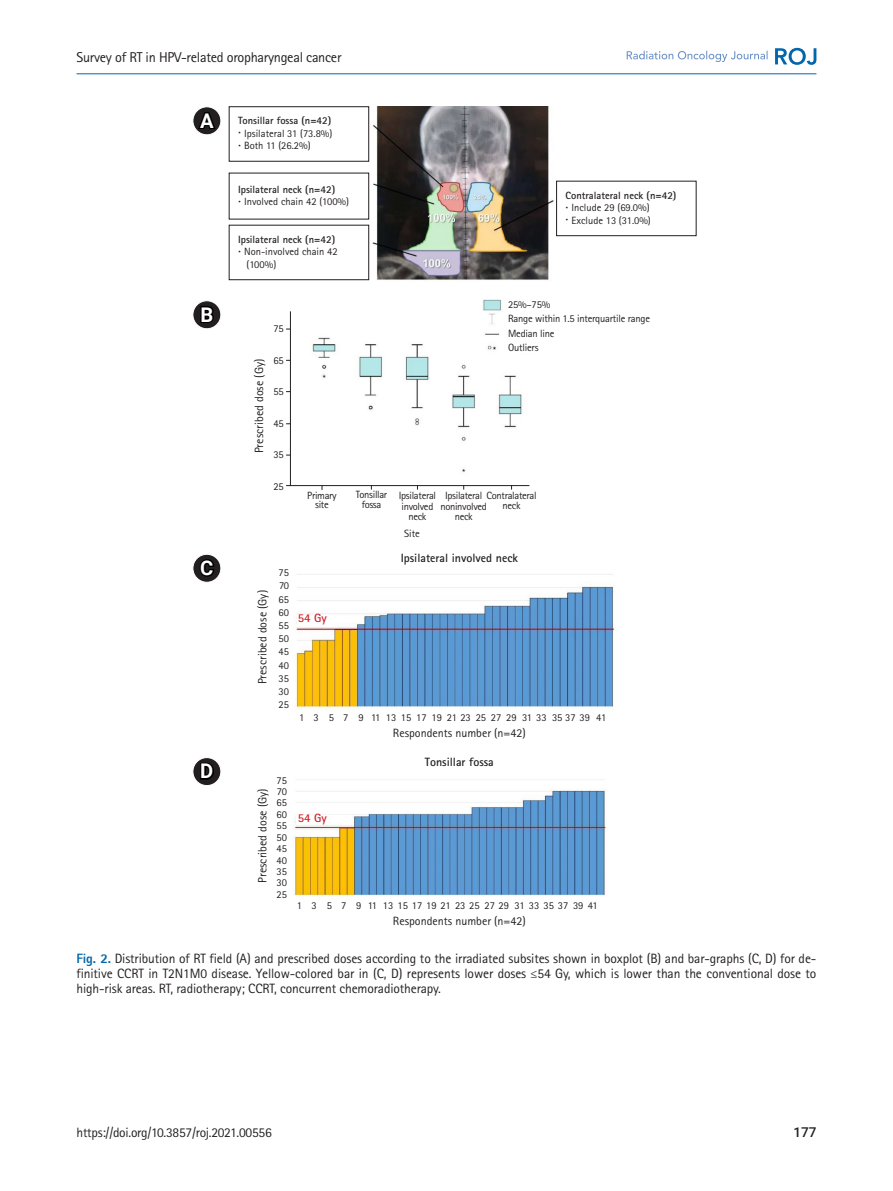
<style>
.page{position:relative;width:893px;height:1191px;background:#fff}
.page>*{position:absolute;margin:0;border:0;box-sizing:border-box;transform-origin:0 0}
.t1{font:700 20.25px "Roboto";color:#fff}
.t2{font:14.25px "Rotis Sans Serif Std";letter-spacing:-.02em;color:#231f20}
.fig-caption{font:13.5px/15px "Rotis Sans Serif Std";letter-spacing:-.01em;color:#231f20;text-align:justify}
.t3{font:500 13.5px "Roboto";color:#231f20}
.Picture_print{font:12px "Rotis Sans Serif Std";color:#231f20}
.Picture_print-2{font:700 12px "Rotis Sans Serif Std";color:#231f20}
.Picture_print-3{font:700 12px "Rotis Sans Serif Std";color:#d1232a}
.Picture_print-4{font:10.5px/9.9px "Rotis Sans Serif Std";letter-spacing:-.02em;color:#231f20;text-align:center}
.Picture_print-5{font:10.5px/12.6px "Rotis Sans Serif Std";color:#231f20}
.Picture_print-6{font:700 10.5px "Rotis Sans Serif Std";color:#231f20}
.s1{font-family:"Nanum Gothic";font-weight:700}
.s2{font-weight:800;color:#0166ac}
</style>
<div class="page">
<img style="left:219px;top:106px;width:464px;height:790px">
<div style="left:270px;top:569px;width:19px;height:141px;background:#fff"></div>
<div style="left:258px;top:584px;width:17px;height:111px;background:#fff"></div>
<div style="left:508px;top:300px;width:166px;height:53px;background:#fff"></div>
<div style="left:557px;top:181px;width:139px;height:55px;background:#fff"></div>
<div style="left:556px;top:181px;width:140px;height:55px;border:1px solid #231f20"></div>
<div style="left:229px;top:107px;width:140px;height:54px;background:#fff"></div>
<div style="left:229px;top:106px;width:140px;height:56px;border:1px solid #231f20"></div>
<div style="left:229px;top:173px;width:140px;height:46px;background:#fff"></div>
<div style="left:229px;top:225px;width:140px;height:55px;background:#fff"></div>
<div style="left:229px;top:225px;width:140px;height:55px;border:1px solid #231f20"></div>
<div style="left:258px;top:782px;width:17px;height:111px;background:#fff"></div>
<div style="left:385px;top:728px;width:144px;height:17px;background:#fff"></div>
<div style="left:385px;top:757px;width:144px;height:17px;background:#fff"></div>
<div style="left:385px;top:554px;width:144px;height:17px;background:#fff"></div>
<svg style="left:286px;top:310px;width:244px;height:180px"></svg>
<svg style="left:193px;top:107px;width:28px;height:28px"></svg>
<div style="left:192px;top:106px;width:29px;height:29px;border:1px solid #fff;border-radius:50%"></div>
<svg style="left:196px;top:110px;width:22px;height:21px"></svg>
<svg style="left:193px;top:301px;width:28px;height:28px"></svg>
<div style="left:192px;top:300px;width:29px;height:29px;border:1px solid #fff;border-radius:50%"></div>
<svg style="left:199px;top:304px;width:17px;height:20px"></svg>
<svg style="left:193px;top:554px;width:28px;height:28px"></svg>
<div style="left:192px;top:554px;width:29px;height:29px;border:1px solid #fff;border-radius:50%"></div>
<svg style="left:198px;top:557px;width:18px;height:21px"></svg>
<svg style="left:193px;top:757px;width:28px;height:28px"></svg>
<div style="left:192px;top:757px;width:29px;height:29px;border:1px solid #fff;border-radius:50%"></div>
<svg style="left:199px;top:760px;width:17px;height:21px"></svg>
<hr style="left:77px;top:73px;width:739px;height:1px;background:#0166ac">
<svg style="left:775px;top:48px;width:41px;height:17px"></svg>
<svg style="left:627px;top:51px;width:141px;height:11px"></svg>
<p class="t2" style="left:77px;top:49px;width:266px">Survey of RT in HPV-related oropharyngeal cancer</p>
<p class="t1" style="left:200px;top:106px;width:15px">A</p>
<p class="Picture_print-6" style="left:238px;top:114px;width:95px">Tonsillar fossa (n=42)</p>
<p class="Picture_print-5" style="left:238px;top:127px;width:96px"><span class="s1">·</span> Ipsilateral 31 (73.8%)</p>
<p class="Picture_print-4" style="left:238px;top:141px;width:74px"><span class="s1">·</span> Both 11 (26.2%)</p>
<p class="Picture_print-6" style="left:238px;top:182px;width:99px">Ipsilateral neck (n=42)</p>
<p class="Picture_print-5" style="left:238px;top:195px;width:113px"><span class="s1">·</span> Involved chain 42 (100%)</p>
<p class="Picture_print-6" style="left:238px;top:232px;width:99px">Ipsilateral neck (n=42)</p>
<p class="Picture_print-5" style="left:247px;top:245px;width:93px;text-indent:-9px"><span class="s1">·</span> Non-involved chain 42 (100%)</p>
<p class="Picture_print-6" style="left:565px;top:188px;width:113px">Contralateral neck (n=42)</p>
<p class="Picture_print-5" style="left:565px;top:201px;width:86px"><span class="s1">·</span> Include 29 (69.0%)</p>
<p class="Picture_print-5" style="left:565px;top:214px;width:87px"><span class="s1">·</span> Exclude 13 (31.0%)</p>
<p class="t1" style="left:200px;top:300px;width:14px">B</p>
<p class="t1" style="left:200px;top:554px;width:15px">C</p>
<p class="t1" style="left:200px;top:757px;width:15px">D</p>
<p class="Picture_print" style="left:252px;top:453px;width:96px;rotate:-90deg">Prescribed dose (Gy)</p>
<p class="Picture_print-4" style="left:273px;top:324px;width:12px">75</p>
<p class="Picture_print-4" style="left:273px;top:355px;width:12px">65</p>
<p class="Picture_print-4" style="left:273px;top:387px;width:12px">55</p>
<p class="Picture_print-4" style="left:273px;top:418px;width:12px">45</p>
<p class="Picture_print-4" style="left:273px;top:450px;width:12px">35</p>
<p class="Picture_print-4" style="left:273px;top:481px;width:12px">25</p>
<p class="Picture_print" style="left:255px;top:684px;width:96px;rotate:-90deg">Prescribed dose (Gy)</p>
<p class="Picture_print-4" style="left:279px;top:567px;width:12px">75</p>
<p class="Picture_print-4" style="left:279px;top:581px;width:12px">70</p>
<p class="Picture_print-4" style="left:279px;top:594px;width:12px">65</p>
<p class="Picture_print-4" style="left:279px;top:607px;width:12px">60</p>
<p class="Picture_print-4" style="left:279px;top:620px;width:12px">55</p>
<p class="Picture_print-4" style="left:279px;top:633px;width:12px">50</p>
<p class="Picture_print-4" style="left:279px;top:647px;width:12px">45</p>
<p class="Picture_print-4" style="left:279px;top:660px;width:12px">40</p>
<p class="Picture_print-4" style="left:279px;top:673px;width:12px">35</p>
<p class="Picture_print-4" style="left:279px;top:686px;width:12px">30</p>
<p class="Picture_print-4" style="left:279px;top:700px;width:12px">25</p>
<p class="Picture_print" style="left:255px;top:883px;width:96px;rotate:-90deg">Prescribed dose (Gy)</p>
<p class="Picture_print-4" style="left:277px;top:775px;width:12px">75</p>
<p class="Picture_print-4" style="left:277px;top:786px;width:12px">70</p>
<p class="Picture_print-4" style="left:277px;top:798px;width:12px">65</p>
<p class="Picture_print-4" style="left:277px;top:809px;width:12px">60</p>
<p class="Picture_print-4" style="left:277px;top:820px;width:12px">55</p>
<p class="Picture_print-4" style="left:277px;top:832px;width:12px">50</p>
<p class="Picture_print-4" style="left:277px;top:843px;width:12px">45</p>
<p class="Picture_print-4" style="left:277px;top:855px;width:12px">40</p>
<p class="Picture_print-4" style="left:277px;top:866px;width:12px">35</p>
<p class="Picture_print-4" style="left:277px;top:878px;width:12px">30</p>
<p class="Picture_print-4" style="left:277px;top:889px;width:12px">25</p>
<p class="Picture_print-4" style="left:508px;top:299px;width:44px">25%–75%</p>
<p class="Picture_print-4" style="left:508px;top:313px;width:143px">Range within 1.5 interquartile range</p>
<p class="Picture_print-4" style="left:508px;top:328px;width:48px">Median line</p>
<p class="Picture_print-4" style="left:508px;top:343px;width:32px">Outliers</p>
<p class="Picture_print-4" style="left:307px;top:490px;width:31px">Primary site</p>
<p class="Picture_print-4" style="left:356px;top:489px;width:33px">Tonsillar fossa</p>
<p class="Picture_print-4" style="left:399px;top:490px;width:39px;line-height:10.4px">Ipsilateral involved neck</p>
<p class="Picture_print-4" style="left:445px;top:490px;width:93px">Ipsilateral Contralateral</p>
<p class="Picture_print-4" style="left:503px;top:500px;width:19px">neck</p>
<p class="Picture_print-4" style="left:440px;top:501px;width:48px">noninvolved</p>
<p class="Picture_print-4" style="left:455px;top:511px;width:19px">neck</p>
<p class="Picture_print-4" style="left:404px;top:528px;width:17px">Site</p>
<p class="Picture_print-2" style="left:401px;top:550px;width:119px">Ipsilateral involved neck</p>
<p class="Picture_print-3" style="left:298px;top:610px;width:31px">54 Gy</p>
<p class="Picture_print-4" style="left:299px;top:712px;width:7px">1</p>
<p class="Picture_print-4" style="left:314px;top:712px;width:7px">3</p>
<p class="Picture_print-4" style="left:329px;top:712px;width:7px">5</p>
<p class="Picture_print-4" style="left:343px;top:712px;width:7px">7</p>
<p class="Picture_print-4" style="left:358px;top:712px;width:7px">9</p>
<p class="Picture_print-4" style="left:371px;top:712px;width:11px">11</p>
<p class="Picture_print-4" style="left:386px;top:712px;width:27px">13 15</p>
<p class="Picture_print-4" style="left:416px;top:712px;width:12px">17</p>
<p class="Picture_print-4" style="left:476px;top:712px;width:42px">25 27 29</p>
<p class="Picture_print-4" style="left:522px;top:712px;width:26px">31 33</p>
<p class="Picture_print-4" style="left:431px;top:712px;width:12px">19</p>
<p class="Picture_print-4" style="left:447px;top:712px;width:25px">21 23</p>
<p class="Picture_print-4" style="left:552px;top:712px;width:39px">35 37 39</p>
<p class="Picture_print-4" style="left:596px;top:712px;width:12px">41</p>
<p class="Picture_print" style="left:393px;top:725px;width:134px">Respondents number (n=42)</p>
<p class="Picture_print-2" style="left:425px;top:754px;width:70px">Tonsillar fossa</p>
<p class="Picture_print-3" style="left:298px;top:810px;width:31px">54 Gy</p>
<p class="Picture_print-4" style="left:297px;top:900px;width:7px">1</p>
<p class="Picture_print-4" style="left:311px;top:900px;width:7px">3</p>
<p class="Picture_print-4" style="left:327px;top:900px;width:7px">5</p>
<p class="Picture_print-4" style="left:341px;top:900px;width:7px">7</p>
<p class="Picture_print-4" style="left:356px;top:900px;width:7px">9</p>
<p class="Picture_print-4" style="left:368px;top:900px;width:11px">11</p>
<p class="Picture_print-5" style="left:383px;top:898px;width:128px">13 15 17 19 21 23 25 27 29</p>
<p class="Picture_print-4" style="left:515px;top:900px;width:55px">31 33 35 37</p>
<p class="Picture_print-4" style="left:573px;top:900px;width:26px">39 41</p>
<p class="Picture_print" style="left:393px;top:913px;width:134px">Respondents number (n=42)</p>
<p class="fig-caption" style="left:77px;top:951px;width:741px"><span class="s2">Fig. 2.</span> Distribution of RT field (A) and prescribed doses according to the irradiated subsites shown in boxplot (B) and bar-graphs (C, D) for de&shy;finitive CCRT in T2N1M0 disease. Yellow-colored bar in (C, D) represents lower doses ≤54 Gy, which is lower than the conventional dose to high-risk areas. RT, radiotherapy; CCRT, concurrent chemoradiotherapy.</p>
<p class="fig-caption" style="left:77px;top:1124px;width:197px">https://doi.org/10.3857/roj.2021.00556</p>
<p class="t3" style="left:793px;top:1123px;width:25px">177</p>
</div>
